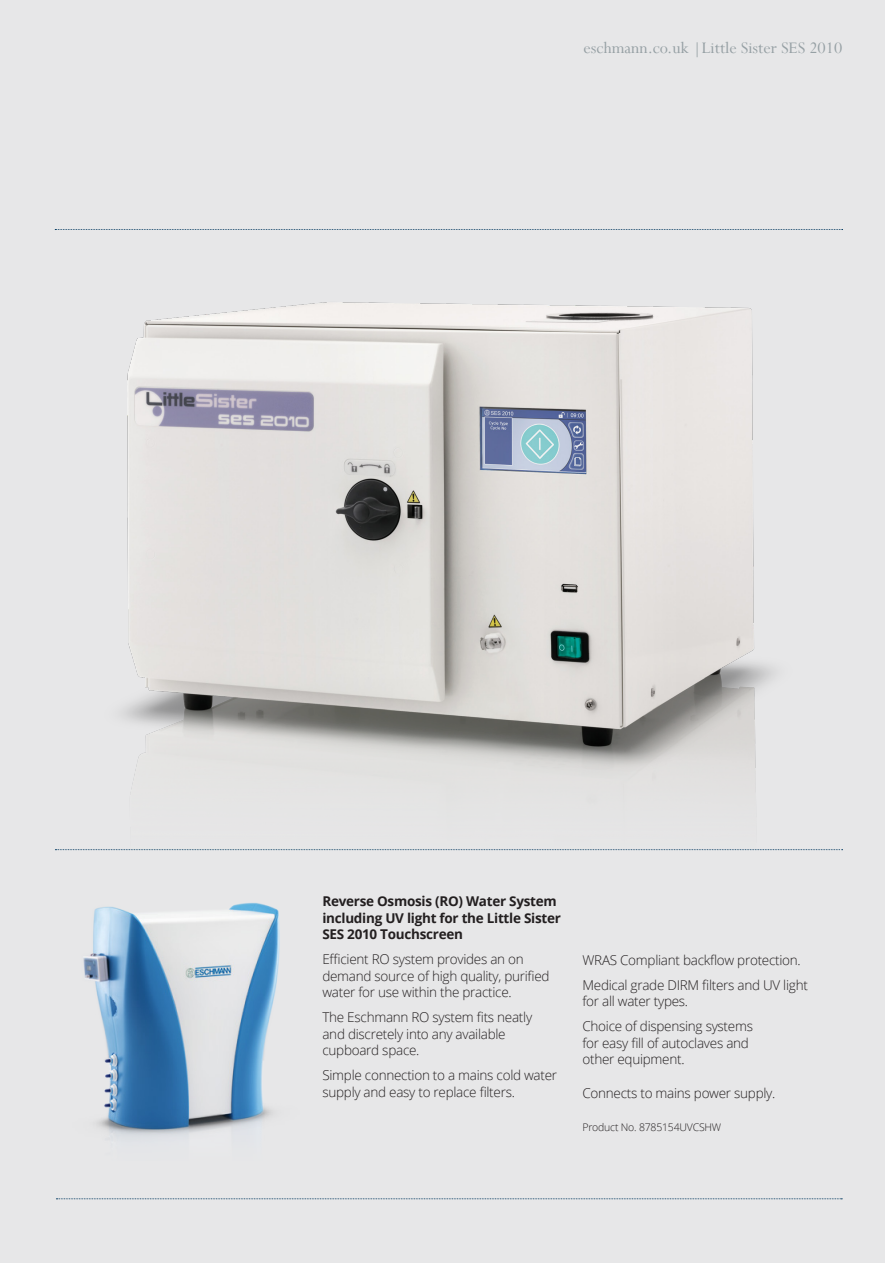
<style>
.page{position:relative;width:885px;height:1263px;background:#fff}
.page>*{position:absolute;margin:0;border:0;box-sizing:border-box;transform-origin:0 0}
.t1{font:18px "Perpetua";color:#96a0a4}
.t2{font:300 13.5px/16.5px "Open Sans";letter-spacing:-.02em;color:#231f20}
.t3{font:700 13.5px/16.5px "Open Sans";letter-spacing:-.02em;color:#231f20}
.t4{font:300 10.5px "Open Sans";letter-spacing:-.02em;color:#231f20}
</style>
<div class="page">
<div style="left:0;top:0;width:884px;height:1263px;background:#e7e7e8"></div>
<svg style="left:55px;top:229px;width:788px;height:1px"></svg>
<svg style="left:56px;top:1198px;width:786px;height:1px"></svg>
<img style="left:55px;top:302px;width:788px;height:548px">
<img style="left:83px;top:903px;width:197px;height:235px">
<p class="t1" style="left:583px;top:37px;width:260px">eschmann.co.uk |Little Sister SES 2010</p>
<p class="t3" style="left:322px;top:893px;width:240px">Reverse Osmosis (RO) Water System including UV light for the Little Sister<br>SES 2010 Touchscreen</p>
<p class="t2" style="left:322px;top:951px;width:229px">Efficient RO system provides an on demand source of high quality, purified water for use within the practice.</p>
<p class="t2" style="left:322px;top:1009px;width:211px">The Eschmann RO system fits neatly and discretely into any available cupboard space.</p>
<p class="t2" style="left:322px;top:1067px;width:236px">Simple connection to a mains cold water supply and easy to replace filters.</p>
<p class="t2" style="left:582px;top:951px;width:220px">WRAS Compliant backflow protection.</p>
<p class="t2" style="left:582px;top:976px;width:227px">Medical grade DIRM filters and UV light for all water types.</p>
<p class="t2" style="left:582px;top:1018px;width:172px">Choice of dispensing systems for easy fill of autoclaves and other equipment.</p>
<p class="t2" style="left:582px;top:1084px;width:194px">Connects to mains power supply.</p>
<p class="t4" style="left:582px;top:1120px;width:140px">Product No. 8785154UVCSHW</p>
</div>
